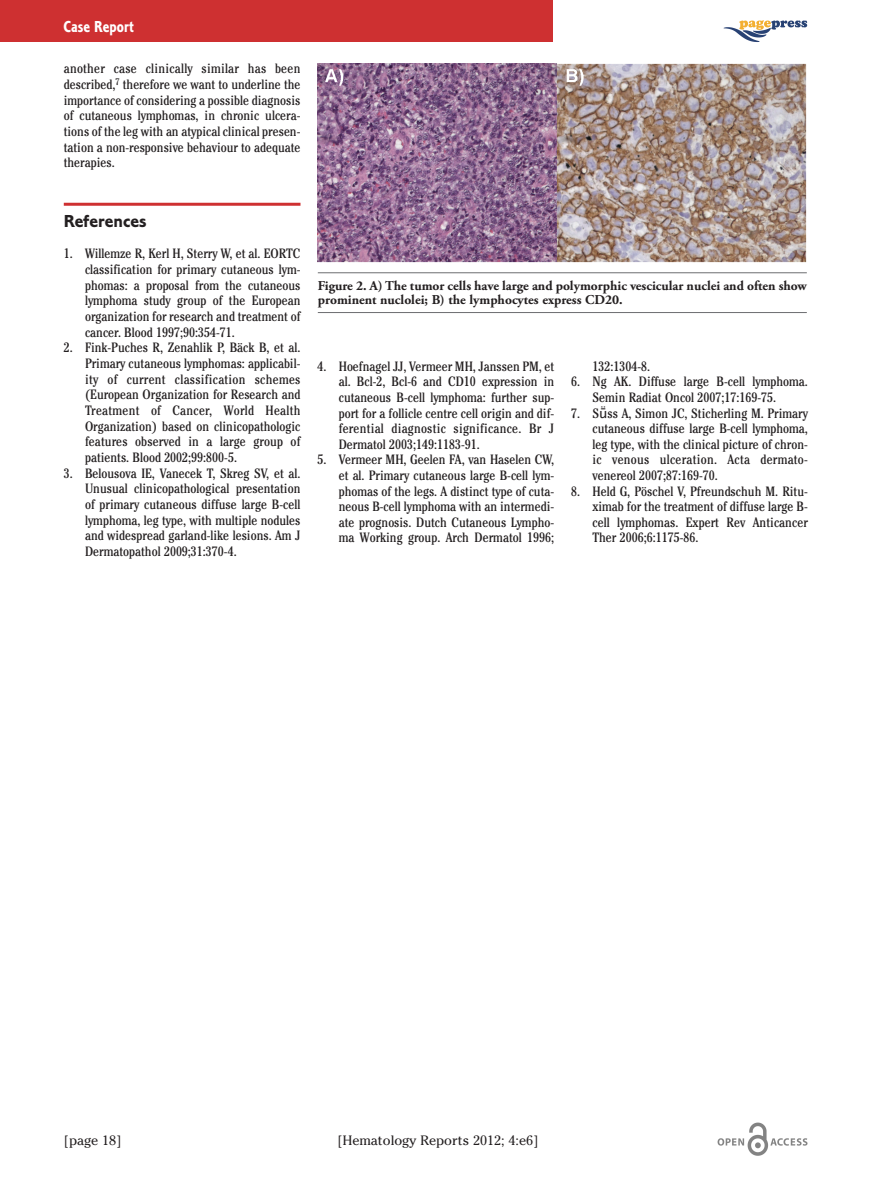
<style>
.page{position:relative;width:893px;height:1191px;background:#fff}
.page>*{position:absolute;margin:0;border:0;box-sizing:border-box;transform-origin:0 0}
.t1{font:18px "Corinthian Bold Plain";color:#231f20}
.t2{font:16.5px "Corinthian Bold Condensed Plain";color:#fff}
.t3{font:condensed 13.5px/15.6px "Cheltenham";color:#231f20;text-align:justify}
.t4{font:700 13.5px/13.5px "Adobe Garamond Pro";color:#231f20}
.t5{font:13.5px "Cheltenham";color:#231f20}
.s1{font-family:"Lucida Grande";font-stretch:normal}
</style>
<div class="page">
<hr style="left:64px;top:203px;width:236px;height:3px;background:#ce3031">
<div style="left:0;top:0;width:553px;height:42px;background:#ce3031"></div>
<img style="left:717px;top:1123px;width:91px;height:33px">
<img style="left:723px;top:20px;width:84px;height:22px">
<img style="left:318px;top:64px;width:488px;height:199px">
<hr style="left:318px;top:272px;width:489px;height:1px;background:#6c6d70">
<hr style="left:318px;top:312px;width:489px;height:1px;background:#6c6d70">
<p class="t2" style="left:63px;top:21px;width:72px">Case Report</p>
<p class="t3" style="left:64px;top:62px;width:238px">another case clinically similar has been described,<sup>7</sup> therefore we want to underline the importance of considering a possible diagnosis of cutaneous lymphomas, in chronic ulcera&shy;tions of the leg with an atypical clinical presen&shy;tation a non-responsive behaviour to adequate therapies.</p>
<h1 class="t1" style="left:64px;top:215px;width:84px">References</h1>
<p class="t3" style="left:85px;top:247px;width:217px;text-indent:-21px">1. Willemze R, Kerl H, Sterry W, et al. EORTC classification for primary cutaneous lym&shy;phomas: a proposal from the cutaneous lymphoma study group of the European organization for research and treatment of cancer. Blood 1997;90:354-71.</p>
<p class="t3" style="left:85px;top:341px;width:217px;text-indent:-21px">2. Fink-Puches R, Zenahlik P, Bäck B, et al.<br>Primary cutaneous lymphomas: applicabil&shy;ity of current classification schemes (European Organization for Research and Treatment of Cancer, World Health Organization) based on clinicopathologic features observed in a large group of patients. Blood 2002;99:800-5.</p>
<p class="t3" style="left:85px;top:466px;width:217px;text-indent:-21px">3. Belousova IE, Vanecek T, Skreg SV, et al.<br>Unusual clinicopathological presentation of primary cutaneous diffuse large B-cell lymphoma, leg type, with multiple nodules and widespread garland-like lesions. Am J Dermatopathol 2009;31:370-4.</p>
<p class="t4" style="left:318px;top:280px;width:490px">Figure 2. A) The tumor cells have large and polymorphic vescicular nuclei and often show prominent nuclolei; B) the lymphocytes express CD20.</p>
<p class="t3" style="left:339px;top:360px;width:217px;text-indent:-21px">4. Hoefnagel JJ, Vermeer MH, Janssen PM, et al. Bcl-2, Bcl-6 and CD10 expression in cutaneous B-cell lymphoma: further sup&shy;port for a follicle centre cell origin and dif&shy;ferential diagnostic significance. Br J Dermatol 2003;149:1183-91.</p>
<p class="t3" style="left:339px;top:453px;width:217px;text-indent:-21px">5. Vermeer MH, Geelen FA, van Haselen CW, et al. Primary cutaneous large B-cell lym&shy;phomas of the legs. A distinct type of cuta&shy;neous B-cell lymphoma with an intermedi&shy;ate prognosis. Dutch Cutaneous Lympho&shy;ma Working group. Arch Dermatol 1996;</p>
<p class="t3" style="left:592px;top:360px;width:59px">132:1304-8.</p>
<p class="t3" style="left:592px;top:375px;width:217px;text-indent:-21px">6. Ng AK. Diffuse large B-cell lymphoma.<br>Semin Radiat Oncol 2007;17:169-75.</p>
<p class="t3" style="left:592px;top:406px;width:217px;text-indent:-21px">7. S<span class="s1">ṻ</span>ss A, Simon JC, Sticherling M. Primary cutaneous diffuse large B-cell lymphoma, leg type, with the clinical picture of chron&shy;ic venous ulceration. Acta dermato&shy;venereol 2007;87:169-70.</p>
<p class="t3" style="left:592px;top:484px;width:217px;text-indent:-21px">8. Held G, Pöschel V, Pfreundschuh M. Ritu&shy;ximab for the treatment of diffuse large B&shy;cell lymphomas. Expert Rev Anticancer Ther 2006;6:1175-86.</p>
<p class="t5" style="left:64px;top:1132px;width:59px">[page 18]</p>
<p class="t5" style="left:337px;top:1132px;width:203px">[Hematology Reports 2012; 4:e6]</p>
</div>
